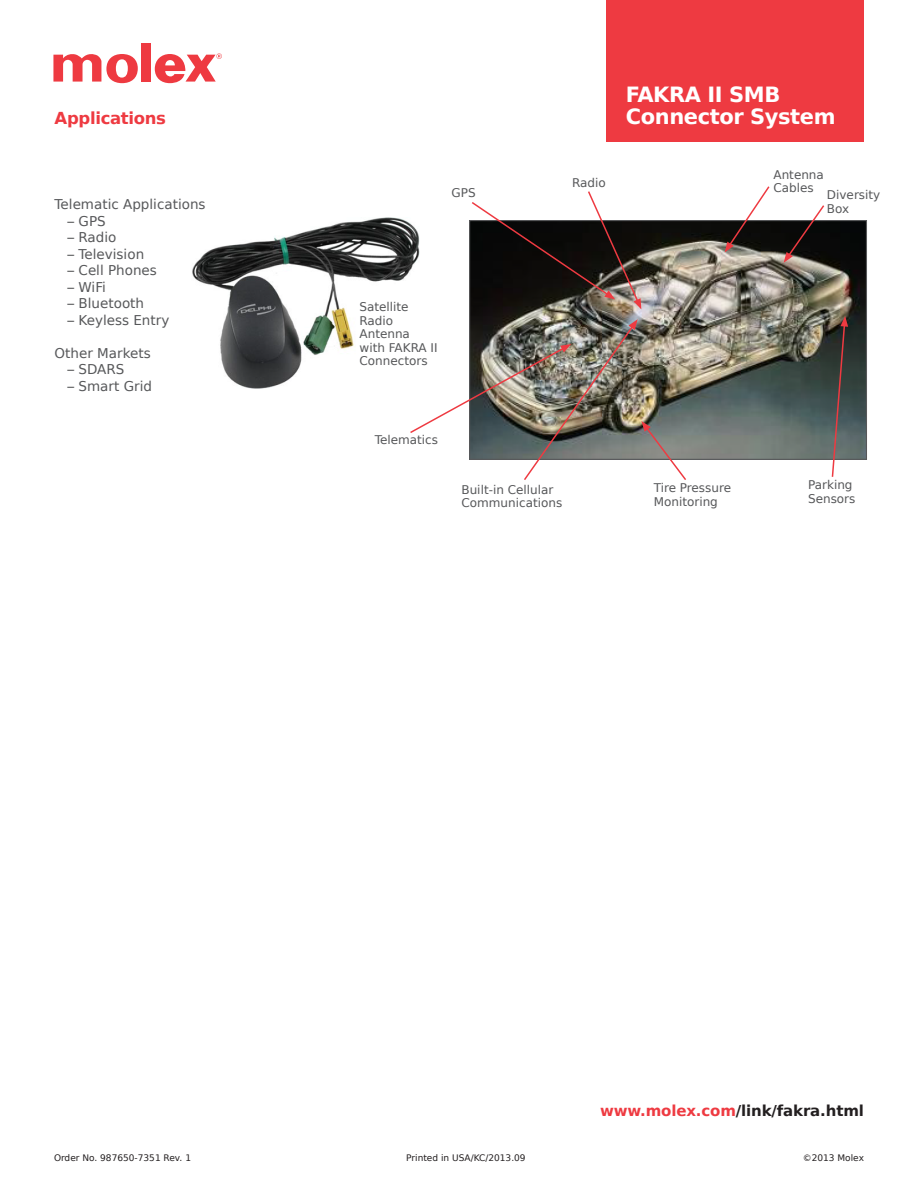
<style>
.page{position:relative;width:918px;height:1188px;background:#fff}
.page>*{position:absolute;margin:0;border:0;box-sizing:border-box;transform-origin:0 0}
.product_name{font:700 21px "Bitstream Vera Sans";letter-spacing:-.02em;color:#fff}
.subhead_red{font:700 16.5px "Bitstream Vera Sans";letter-spacing:-.02em;color:#ee3a41}
.t1{font:700 15px "Bitstream Vera Sans";letter-spacing:-.01em;color:#231f20}
.text_list{font:13.5px "Bitstream Vera Sans";color:#57585a}
.table_body{font:12px/13.5px "Bitstream Vera Sans";color:#57585a}
.boilerplate{font:9px "Bitstream Vera Sans";color:#231f20}
.s1{color:#ee3a41}
</style>
<div class="page">
<div style="left:141px;top:43px;width:10px;height:39px;background:#ee3a41"></div>
<svg style="left:53px;top:54px;width:85px;height:29px"></svg>
<svg style="left:155px;top:53px;width:67px;height:30px"></svg>
<div style="left:606px;top:0;width:258px;height:141px;background:#ee3a41"></div>
<img style="left:471px;top:222px;width:394px;height:236px">
<svg style="left:470px;top:191px;width:171px;height:118px"></svg>
<svg style="left:725px;top:186px;width:46px;height:66px"></svg>
<svg style="left:784px;top:205px;width:42px;height:58px"></svg>
<svg style="left:831px;top:316px;width:17px;height:161px;background:#645c5a"></svg>
<img style="left:410px;top:319px;width:278px;height:161px">
<img style="left:192px;top:217px;width:228px;height:172px">
<p class="product_name" style="left:626px;top:82px;width:156px">FAKRA II SMB</p>
<p class="subhead_red" style="left:55px;top:108px;width:113px">Applications</p>
<p class="product_name" style="left:626px;top:105px;width:211px">Connector System</p>
<p class="text_list" style="left:55px;top:197px;width:152px">Telematic Applications</p>
<p class="text_list" style="left:68px;top:213px;width:40px">– GPS</p>
<p class="text_list" style="left:68px;top:230px;width:50px">– Radio</p>
<p class="text_list" style="left:68px;top:246px;width:78px">– Television</p>
<p class="text_list" style="left:68px;top:263px;width:91px">– Cell Phones</p>
<p class="text_list" style="left:68px;top:279px;width:40px">– WiFi</p>
<p class="text_list" style="left:68px;top:296px;width:78px">– Bluetooth</p>
<p class="text_list" style="left:68px;top:312px;width:103px">– Keyless Entry</p>
<p class="text_list" style="left:55px;top:345px;width:98px">Other Markets</p>
<p class="text_list" style="left:68px;top:362px;width:58px">– SDARS</p>
<p class="text_list" style="left:68px;top:378px;width:86px">– Smart Grid</p>
<p class="table_body" style="left:452px;top:187px;width:26px">GPS</p>
<p class="table_body" style="left:572px;top:177px;width:35px">Radio</p>
<p class="table_body" style="left:360px;top:300px;width:52px">Satellite<br>Radio<br>Antenna</p>
<p class="table_body" style="left:360px;top:341px;width:80px">with FAKRA II<br>Connectors</p>
<p class="table_body" style="left:375px;top:433px;width:65px">Telematics</p>
<p class="table_body" style="left:461px;top:483px;width:93px">Built-in Cellular</p>
<p class="table_body" style="left:461px;top:496px;width:102px">Communications</p>
<p class="table_body" style="left:773px;top:168px;width:52px">Antenna<br>Cables</p>
<p class="table_body" style="left:827px;top:189px;width:55px">Diversity<br>Box</p>
<p class="table_body" style="left:654px;top:481px;width:79px">Tire Pressure<br>Monitoring</p>
<p class="table_body" style="left:808px;top:478px;width:49px">Parking<br>Sensors</p>
<p class="t1" style="left:600px;top:1102px;width:265px"><span class="s1">www.molex.com</span>/link/fakra.html</p>
<p class="boilerplate" style="left:54px;top:1152px;width:139px">Order No. 987650-7351 Rev. 1</p>
<p class="boilerplate" style="left:406px;top:1152px;width:121px">Printed in USA/KC/2013.09</p>
<p class="boilerplate" style="left:803px;top:1152px;width:63px">©2013 Molex</p>
</div>
